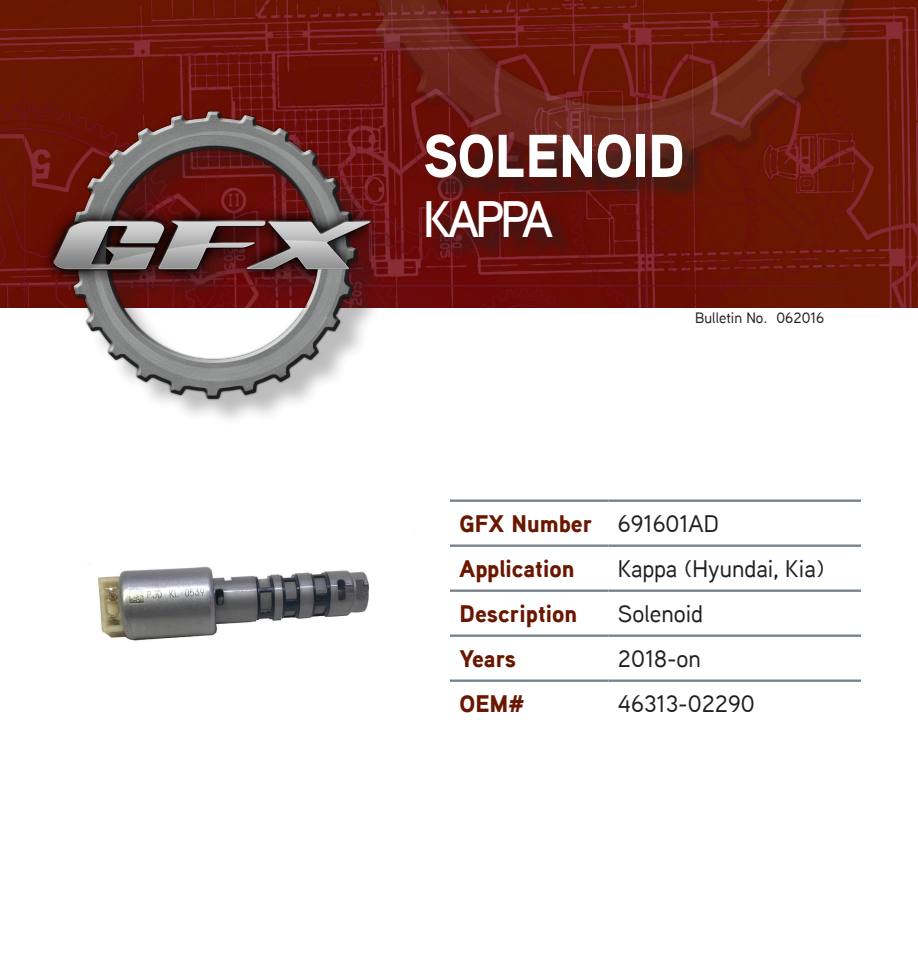
<style>
.page{position:relative;width:918px;height:975px;background:#fff}
.page>*{position:absolute;margin:0;border:0;box-sizing:border-box;transform-origin:0 0}
.t1{font:900 60.45px "Aaux Next";letter-spacing:-.01em;color:#fff;scale:.94 1}
.t2{font:600 51px "Aaux Next";letter-spacing:-.08em;color:#fff;scale:.94 1}
.t3{font:500 23.85px "Aaux Next";color:#231f20}
.t4{font:900 23.85px "Aaux Next";color:#691701}
.t5{font:500 15px "Aaux Next";color:#231f20}
</style>
<div class="page">
<img style="left:0;top:0;width:918px;height:307px">
<img style="left:98px;top:566px;width:271px;height:75px">
<div style="left:429px;top:137px;width:278px;height:125px;background:#231f20;opacity:.75"></div>
<hr style="left:450px;top:499px;width:158px;height:3px;background:#7a838c">
<hr style="left:608px;top:499px;width:253px;height:3px;background:#7a838c">
<hr style="left:450px;top:544px;width:158px;height:3px;background:#7a838c">
<hr style="left:608px;top:544px;width:253px;height:3px;background:#7a838c">
<hr style="left:450px;top:589px;width:158px;height:3px;background:#7a838c">
<hr style="left:608px;top:589px;width:253px;height:3px;background:#7a838c">
<hr style="left:450px;top:634px;width:158px;height:3px;background:#7a838c">
<hr style="left:608px;top:634px;width:253px;height:3px;background:#7a838c">
<hr style="left:450px;top:679px;width:158px;height:3px;background:#7a838c">
<hr style="left:608px;top:679px;width:253px;height:3px;background:#7a838c">
<div style="left:49px;top:116px;width:352px;height:312px;background:#231f20;opacity:.3"></div>
<img style="left:40px;top:110px;width:356px;height:290px">
<p class="t1" style="left:423px;top:113px;width:280px">SOLENOID</p>
<p class="t2" style="left:423px;top:184px;width:140px">KAPPA</p>
<p class="t5" style="left:695px;top:307px;width:74px">Bulletin No.</p>
<p class="t5" style="left:777px;top:307px;width:49px">062016</p>
<p class="t4" style="left:460px;top:506px;width:134px">GFX Number</p>
<p class="t3" style="left:618px;top:507px;width:103px">691601AD</p>
<p class="t4" style="left:460px;top:551px;width:116px">Application</p>
<p class="t3" style="left:618px;top:552px;width:208px">Kappa (Hyundai, Kia)</p>
<p class="t4" style="left:460px;top:596px;width:119px">Description</p>
<p class="t3" style="left:618px;top:597px;width:87px">Solenoid</p>
<p class="t4" style="left:460px;top:641px;width:58px">Years</p>
<p class="t3" style="left:618px;top:642px;width:84px">2018-on</p>
<p class="t4" style="left:460px;top:686px;width:67px">OEM#</p>
<p class="t3" style="left:618px;top:687px;width:138px">46313-02290</p>
</div>
